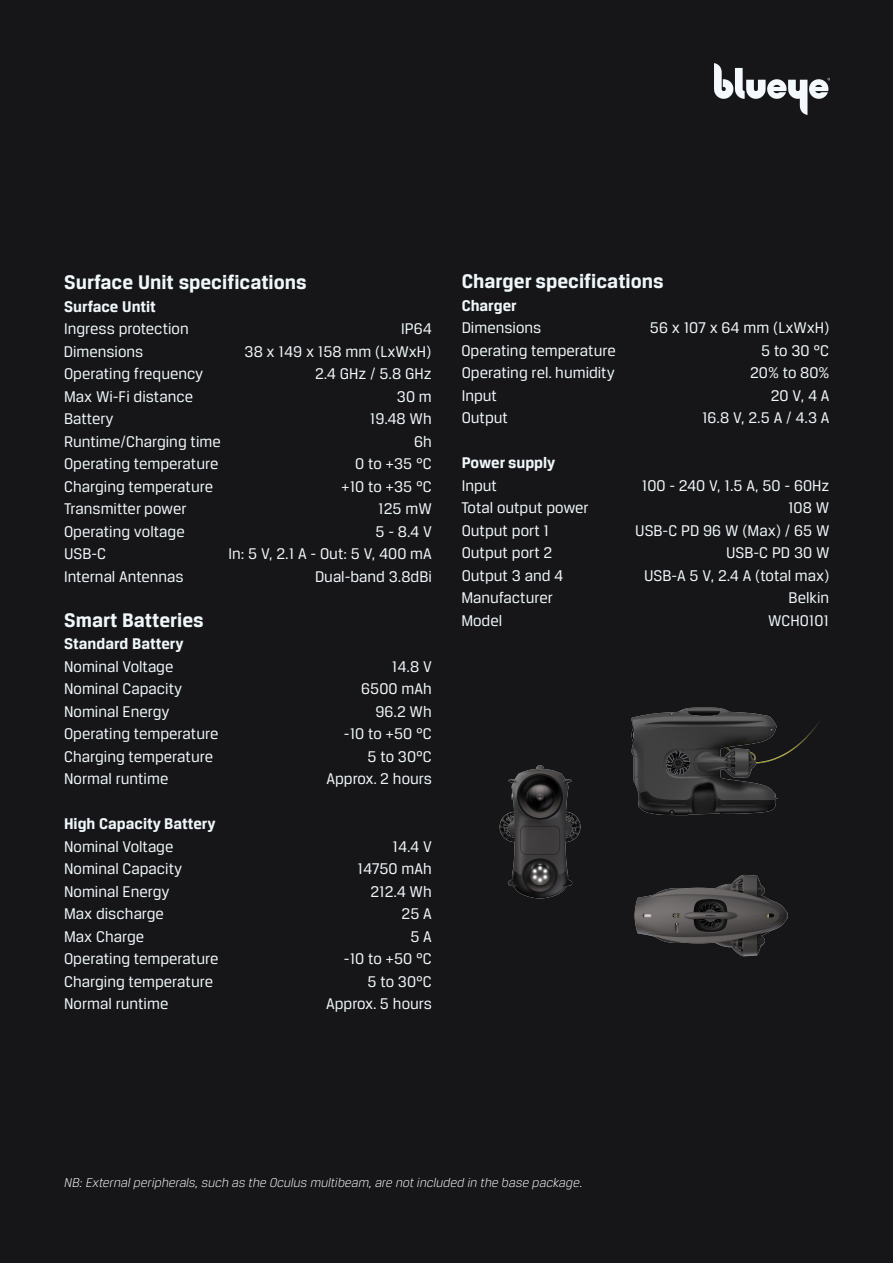
<style>
.page{position:relative;width:893px;height:1263px;background:#161618}
.page>*{position:absolute;margin:0;border:0;box-sizing:border-box;transform-origin:0 0}
.brødtekst_tab{font:700 21px "Breuer Text";color:#f0f7fa}
.brødtekst_tab-2{font:16.5px "Breuer Text";color:#f0f7fa}
.brødtekst_tab-3{font:700 16.5px "Breuer Text";color:#f0f7fa}
.t1{font:italic 300 13.5px "Breuer Text";color:#fff}
</style>
<div class="page">
<img style="left:714px;top:64px;width:115px;height:51px">
<img style="left:499px;top:765px;width:82px;height:134px">
<img style="left:631px;top:707px;width:188px;height:109px">
<img style="left:634px;top:874px;width:154px;height:83px">
<p class="brødtekst_tab" style="left:64px;top:270px;width:244px">Surface Unit specifications</p>
<p class="brødtekst_tab-3" style="left:64px;top:297px;width:93px">Surface Untit</p>
<p class="brødtekst_tab-2" style="left:64px;top:320px;width:126px">Ingress protection</p>
<p class="brødtekst_tab-2" style="left:401px;top:320px;width:32px">IP64</p>
<p class="brødtekst_tab-2" style="left:64px;top:342px;width:81px">Dimensions</p>
<p class="brødtekst_tab-2" style="left:245px;top:342px;width:188px">38 x 149 x 158 mm (LxWxH)</p>
<p class="brødtekst_tab-2" style="left:64px;top:365px;width:141px">Operating frequency</p>
<p class="brødtekst_tab-2" style="left:315px;top:365px;width:118px">2.4 GHz / 5.8 GHz</p>
<p class="brødtekst_tab-2" style="left:64px;top:387px;width:131px">Max Wi-Fi distance</p>
<p class="brødtekst_tab-2" style="left:397px;top:387px;width:36px">30 m</p>
<p class="brødtekst_tab-2" style="left:64px;top:410px;width:51px">Battery</p>
<p class="brødtekst_tab-2" style="left:370px;top:410px;width:64px">19.48 Wh</p>
<p class="brødtekst_tab-2" style="left:64px;top:432px;width:158px">Runtime/Charging time</p>
<p class="brødtekst_tab-2" style="left:414px;top:432px;width:19px">6h</p>
<p class="brødtekst_tab-2" style="left:64px;top:455px;width:156px">Operating temperature</p>
<p class="brødtekst_tab-2" style="left:355px;top:455px;width:78px">0 to +35 °C</p>
<p class="brødtekst_tab-2" style="left:64px;top:477px;width:151px">Charging temperature</p>
<p class="brødtekst_tab-2" style="left:341px;top:477px;width:92px">+10 to +35 °C</p>
<p class="brødtekst_tab-2" style="left:64px;top:500px;width:124px">Transmitter power</p>
<p class="brødtekst_tab-2" style="left:378px;top:500px;width:55px">125 mW</p>
<p class="brødtekst_tab-2" style="left:64px;top:522px;width:122px">Operating voltage</p>
<p class="brødtekst_tab-2" style="left:375px;top:522px;width:58px">5 - 8.4 V</p>
<p class="brødtekst_tab-2" style="left:64px;top:545px;width:44px">USB-C</p>
<p class="brødtekst_tab-2" style="left:228px;top:545px;width:205px">In: 5 V, 2.1 A - Out: 5 V, 400 mA</p>
<p class="brødtekst_tab-2" style="left:64px;top:567px;width:121px">Internal Antennas</p>
<p class="brødtekst_tab-2" style="left:315px;top:567px;width:118px">Dual-band 3.8dBi</p>
<p class="brødtekst_tab" style="left:64px;top:608px;width:141px">Smart Batteries</p>
<p class="brødtekst_tab-3" style="left:64px;top:634px;width:121px">Standard Battery</p>
<p class="brødtekst_tab-2" style="left:64px;top:657px;width:111px">Nominal Voltage</p>
<p class="brødtekst_tab-2" style="left:392px;top:657px;width:41px">14.8 V</p>
<p class="brødtekst_tab-2" style="left:64px;top:680px;width:120px">Nominal Capacity</p>
<p class="brødtekst_tab-2" style="left:361px;top:680px;width:72px">6500 mAh</p>
<p class="brødtekst_tab-2" style="left:64px;top:702px;width:107px">Nominal Energy</p>
<p class="brødtekst_tab-2" style="left:375px;top:702px;width:58px">96.2 Wh</p>
<p class="brødtekst_tab-2" style="left:64px;top:725px;width:156px">Operating temperature</p>
<p class="brødtekst_tab-2" style="left:344px;top:725px;width:89px">-10 to +50 °C</p>
<p class="brødtekst_tab-2" style="left:64px;top:747px;width:151px">Charging temperature</p>
<p class="brødtekst_tab-2" style="left:368px;top:747px;width:66px">5 to 30°C</p>
<p class="brødtekst_tab-2" style="left:64px;top:770px;width:106px">Normal runtime</p>
<p class="brødtekst_tab-2" style="left:326px;top:770px;width:107px">Approx. 2 hours</p>
<p class="brødtekst_tab-3" style="left:64px;top:814px;width:153px">High Capacity Battery</p>
<p class="brødtekst_tab-2" style="left:64px;top:837px;width:111px">Nominal Voltage</p>
<p class="brødtekst_tab-2" style="left:392px;top:837px;width:41px">14.4 V</p>
<p class="brødtekst_tab-2" style="left:64px;top:860px;width:120px">Nominal Capacity</p>
<p class="brødtekst_tab-2" style="left:358px;top:860px;width:76px">14750 mAh</p>
<p class="brødtekst_tab-2" style="left:64px;top:882px;width:107px">Nominal Energy</p>
<p class="brødtekst_tab-2" style="left:371px;top:882px;width:63px">212.4 Wh</p>
<p class="brødtekst_tab-2" style="left:64px;top:905px;width:101px">Max discharge</p>
<p class="brødtekst_tab-2" style="left:402px;top:905px;width:32px">25 A</p>
<p class="brødtekst_tab-2" style="left:64px;top:927px;width:82px">Max Charge</p>
<p class="brødtekst_tab-2" style="left:410px;top:927px;width:23px">5 A</p>
<p class="brødtekst_tab-2" style="left:64px;top:950px;width:156px">Operating temperature</p>
<p class="brødtekst_tab-2" style="left:344px;top:950px;width:89px">-10 to +50 °C</p>
<p class="brødtekst_tab-2" style="left:64px;top:972px;width:151px">Charging temperature</p>
<p class="brødtekst_tab-2" style="left:368px;top:972px;width:66px">5 to 30°C</p>
<p class="brødtekst_tab-2" style="left:64px;top:995px;width:106px">Normal runtime</p>
<p class="brødtekst_tab-2" style="left:326px;top:995px;width:107px">Approx. 5 hours</p>
<p class="brødtekst_tab" style="left:462px;top:269px;width:203px">Charger specifications</p>
<p class="brødtekst_tab-3" style="left:462px;top:296px;width:57px">Charger</p>
<p class="brødtekst_tab-2" style="left:462px;top:319px;width:81px">Dimensions</p>
<p class="brødtekst_tab-2" style="left:650px;top:319px;width:181px">56 x 107 x 64 mm (LxWxH)</p>
<p class="brødtekst_tab-2" style="left:461px;top:341px;width:156px">Operating temperature</p>
<p class="brødtekst_tab-2" style="left:761px;top:341px;width:70px">5 to 30 °C</p>
<p class="brødtekst_tab-2" style="left:462px;top:364px;width:155px">Operating rel. humidity</p>
<p class="brødtekst_tab-2" style="left:750px;top:364px;width:81px">20% to 80%</p>
<p class="brødtekst_tab-2" style="left:462px;top:386px;width:37px">Input</p>
<p class="brødtekst_tab-2" style="left:771px;top:386px;width:60px">20 V, 4 A</p>
<p class="brødtekst_tab-2" style="left:462px;top:409px;width:48px">Output</p>
<p class="brødtekst_tab-2" style="left:702px;top:409px;width:129px">16.8 V, 2.5 A / 4.3 A</p>
<p class="brødtekst_tab-3" style="left:462px;top:453px;width:95px">Power supply</p>
<p class="brødtekst_tab-2" style="left:462px;top:476px;width:37px">Input</p>
<p class="brødtekst_tab-2" style="left:642px;top:476px;width:189px">100 - 240 V, 1.5 A, 50 - 60Hz</p>
<p class="brødtekst_tab-2" style="left:461px;top:499px;width:129px">Total output power</p>
<p class="brødtekst_tab-2" style="left:788px;top:499px;width:43px">108 W</p>
<p class="brødtekst_tab-2" style="left:462px;top:521px;width:89px">Output port 1</p>
<p class="brødtekst_tab-2" style="left:635px;top:521px;width:196px">USB-C PD 96 W (Max) / 65 W</p>
<p class="brødtekst_tab-2" style="left:462px;top:544px;width:92px">Output port 2</p>
<p class="brødtekst_tab-2" style="left:726px;top:544px;width:105px">USB-C PD 30 W</p>
<p class="brødtekst_tab-2" style="left:462px;top:566px;width:103px">Output 3 and 4</p>
<p class="brødtekst_tab-2" style="left:644px;top:566px;width:187px">USB-A 5 V, 2.4 A (total max)</p>
<p class="brødtekst_tab-2" style="left:461px;top:589px;width:93px">Manufacturer</p>
<p class="brødtekst_tab-2" style="left:789px;top:589px;width:42px">Belkin</p>
<p class="brødtekst_tab-2" style="left:461px;top:611px;width:42px">Model</p>
<p class="brødtekst_tab-2" style="left:768px;top:611px;width:63px">WCH0101</p>
<p class="t1" style="left:64px;top:1175px;width:520px">NB: External peripherals, such as the Oculus multibeam, are not included in the base package.</p>
</div>
